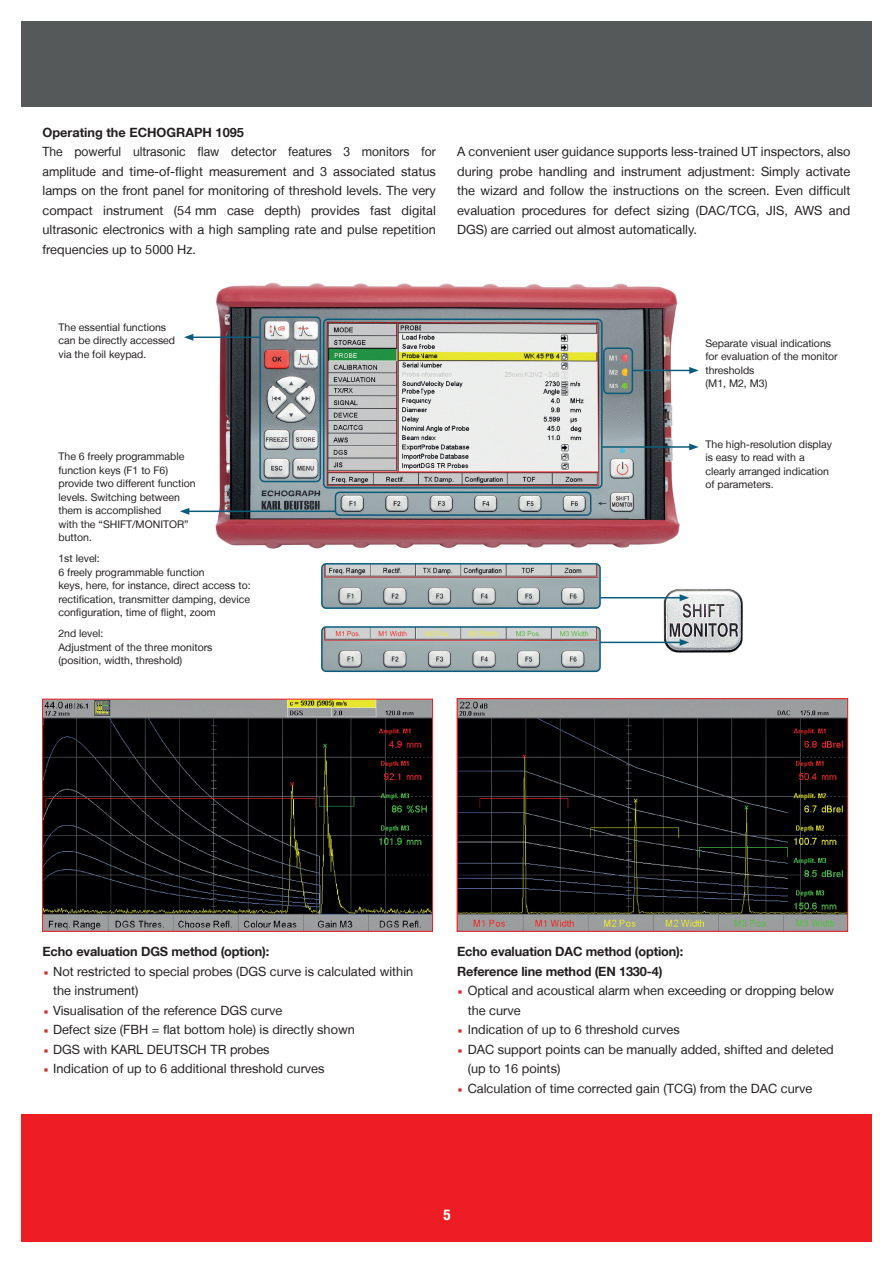
<style>
.page{position:relative;width:893px;height:1263px;background:#fff}
.page>*{position:absolute;margin:0;border:0;box-sizing:border-box;transform-origin:0 0}
.t1{font:700 condensed 15px "Helvetica Neue LT";color:#fff}
.t2{font:12.75px/19.5px "Helvetica Neue LT";color:#231f20}
.t3{font:12.75px/19.5px "Helvetica Neue LT";color:#231f20;text-align:justify;scale:.95 1}
.t4{font:700 12.75px/19.5px "Helvetica Neue LT";letter-spacing:-.01em;color:#231f20}
.t5{font:10.5px/13.5px "Helvetica Neue LT";color:#231f20}
</style>
<div class="page">
<img style="left:216px;top:283px;width:463px;height:266px">
<div style="left:323px;top:318px;width:280px;height:171px;border:2px solid #0a5c7d;border-radius:4px"></div>
<div style="left:21px;top:1114px;width:851px;height:128px;background:#ee1d23"></div>
<div style="left:21px;top:21px;width:851px;height:85px;background:#55595a"></div>
<svg style="left:44px;top:970px;width:4px;height:5px"></svg>
<svg style="left:44px;top:1009px;width:4px;height:5px"></svg>
<svg style="left:44px;top:1028px;width:4px;height:5px"></svg>
<svg style="left:44px;top:1048px;width:4px;height:5px"></svg>
<svg style="left:44px;top:1067px;width:4px;height:5px"></svg>
<svg style="left:458px;top:989px;width:4px;height:5px"></svg>
<svg style="left:458px;top:1028px;width:4px;height:5px"></svg>
<svg style="left:458px;top:1048px;width:4px;height:5px"></svg>
<svg style="left:458px;top:1087px;width:4px;height:5px"></svg>
<hr style="left:191px;top:336px;width:68px;height:2px;background:#0a5c7d">
<svg style="left:184px;top:334px;width:9px;height:7px"></svg>
<hr style="left:189px;top:510px;width:146px;height:2px;background:#0a5c7d">
<svg style="left:180px;top:508px;width:9px;height:7px"></svg>
<div style="left:259px;top:316px;width:62px;height:166px;border:2px solid #0a5c7d;border-radius:4px"></div>
<div style="left:335px;top:492px;width:256px;height:24px;border:2px solid #0a5c7d;border-radius:4px"></div>
<hr style="left:632px;top:370px;width:60px;height:1px;background:#0a5c7d">
<hr style="left:602px;top:446px;width:92px;height:2px;background:#0a5c7d">
<svg style="left:689px;top:367px;width:10px;height:7px"></svg>
<svg style="left:689px;top:443px;width:10px;height:7px"></svg>
<div style="left:603px;top:347px;width:30px;height:47px;border:2px solid #0a5c7d;border-radius:4px"></div>
<img style="left:324px;top:566px;width:274px;height:40px">
<div style="left:321px;top:563px;width:280px;height:46px;border:2px solid #0a5c7d;border-radius:4px"></div>
<img style="left:324px;top:629px;width:274px;height:40px">
<div style="left:321px;top:626px;width:280px;height:46px;border:2px solid #0a5c7d;border-radius:4px"></div>
<img style="left:651px;top:589px;width:92px;height:64px">
<hr style="left:600px;top:597px;width:82px;height:1px;background:#0a5c7d">
<hr style="left:600px;top:642px;width:82px;height:1px;background:#0a5c7d">
<svg style="left:680px;top:594px;width:9px;height:7px"></svg>
<svg style="left:680px;top:639px;width:9px;height:7px"></svg>
<img style="left:44px;top:701px;width:387px;height:229px">
<div style="left:42px;top:699px;width:391px;height:233px;border:1px solid #ee1d23"></div>
<img style="left:459px;top:700px;width:387px;height:230px">
<div style="left:457px;top:698px;width:391px;height:234px;border:1px solid #ee1d23"></div>
<p class="t4" style="left:43px;top:122px;width:203px">Operating the ECHOGRAPH 1095</p>
<p class="t3" style="left:43px;top:142px;width:416px">The powerful ultrasonic flaw detector features 3 monitors for amplitude and time-of-flight measurement and 3 associated status lamps on the front panel for monitoring of threshold levels. The very compact instrument (54 mm case depth) provides fast digital ultrasonic electronics with a high sampling rate and pulse repetition frequencies up to 5000 Hz.</p>
<p class="t2" style="left:457px;top:142px;width:395px;text-align:justify">A convenient user guidance supports less-trained UT inspectors, also during probe handling and instrument adjustment: Simply activate the wizard and follow the instructions on the screen. Even difficult evaluation procedures for defect sizing (DAC/TCG, JIS, AWS and DGS) are carried out almost automatically.</p>
<p class="t5" style="left:58px;top:320px;width:118px">The essential functions can be directly accessed via the foil keypad.</p>
<p class="t5" style="left:58px;top:450px;width:139px">The 6 freely programmable function keys (F1 to F6) provide two different function levels. Switching between them is accomplished<br>with the “SHIFT/MONITOR” button.</p>
<p class="t5" style="left:58px;top:552px;width:194px">1st level:<br>6 freely programmable function<br>keys, here, for instance, direct access to: rectification, transmitter damping, device configuration, time of flight, zoom</p>
<p class="t5" style="left:58px;top:627px;width:156px">2nd level:<br>Adjustment of the three monitors (position, width, threshold)</p>
<p class="t5" style="left:705px;top:336px;width:134px">Separate visual indications for evaluation of the monitor thresholds<br>(M1, M2, M3)</p>
<p class="t5" style="left:705px;top:437px;width:128px">The high-resolution display is easy to read with a clearly arranged indication of parameters.</p>
<p class="t4" style="left:43px;top:942px;width:228px">Echo evaluation DGS method (option):</p>
<p class="t2" style="left:53px;top:961px;width:362px">Not restricted to special probes (DGS curve is calculated within the instrument)<br>Visualisation of the reference DGS curve<br>Defect size (FBH = flat bottom hole) is directly shown<br>DGS with KARL DEUTSCH TR probes<br>Indication of up to 6 additional threshold curves</p>
<p class="t4" style="left:457px;top:942px;width:228px">Echo evaluation DAC method (option):<br>Reference line method (EN 1330-4)</p>
<p class="t2" style="left:468px;top:981px;width:368px">Optical and acoustical alarm when exceeding or dropping below the curve<br>Indication of up to 6 threshold curves<br>DAC support points can be manually added, shifted and deleted (up to 16 points)<br>Calculation of time corrected gain (TCG) from the DAC curve</p>
<p class="t1" style="left:444px;top:1206px;width:9px">5</p>
</div>
